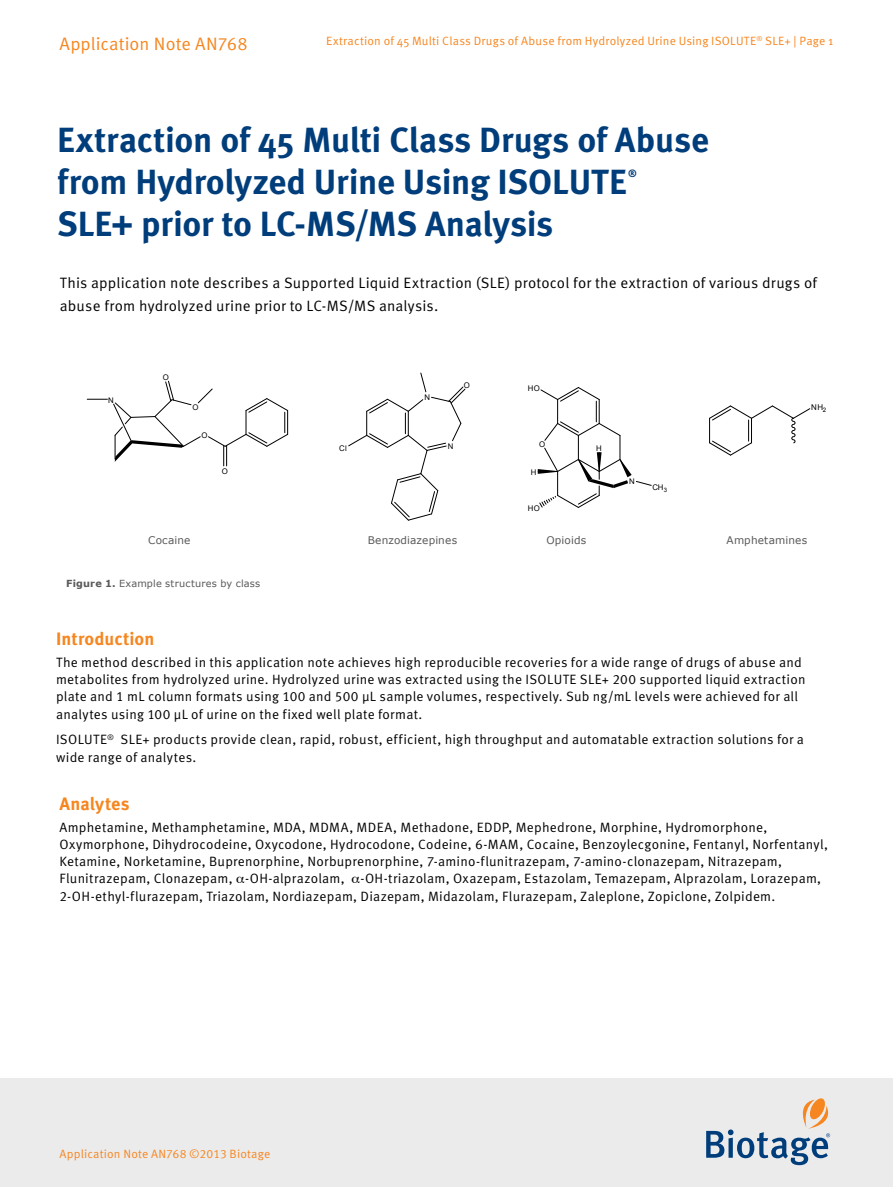
<style>
.page{position:relative;width:893px;height:1187px;background:#fff}
.page>*{position:absolute;margin:0;border:0;box-sizing:border-box;transform-origin:0 0}
.t1{font:700 34.95px/41.8px "Meta OT";letter-spacing:-.01em;color:#003d7b}
.t2{font:18px "Meta OT Norm";color:#f6861f}
.t3{font:700 18px "Meta OT";letter-spacing:.005em;color:#f6861f}
.t4{font:15px/22.5px "Meta OT Norm";letter-spacing:.01em;color:#000}
.t5{font:13.5px/17.2px "Meta OT Norm";letter-spacing:.015em;color:#000}
.t6{font:12px "Meta OT Norm";letter-spacing:.015em;color:#f6861f}
.t7{font:10.5px "Verdana";letter-spacing:.015em;color:#58595b}
.t8{font:700 10.5px "Meta OT";color:#003d7b}
.t9{font:9.75px "Verdana";letter-spacing:.02em;color:#58595b}
.t10{font:7.95px "Arial";color:#000}
.t11{font:7.8px "Arial";letter-spacing:.05em;color:#000}
.s1{font-weight:700}
</style>
<div class="page">
<div style="left:0;top:1078px;width:893px;height:108px;background:#ebebec"></div>
<svg style="left:706px;top:1098px;width:124px;height:67px"></svg>
<svg style="left:87px;top:399px;width:20px;height:1px"></svg>
<svg style="left:113px;top:380px;width:176px;height:86px"></svg>
<svg style="left:348px;top:372px;width:118px;height:149px"></svg>
<svg style="left:538px;top:387px;width:114px;height:121px"></svg>
<svg style="left:709px;top:405px;width:102px;height:51px"></svg>
<h2 class="t2" style="left:60px;top:33px;width:190px">Application Note AN768</h2>
<p class="t6" style="left:326px;top:34px;width:509px">Extraction of 45 Multi Class Drugs of Abuse from Hydrolyzed Urine Using ISOLUTE<sup>®</sup> SLE+ | Page 1</p>
<h1 class="t1" style="left:57px;top:120px;width:653px">Extraction of 45 Multi Class Drugs of Abuse from Hydrolyzed Urine Using ISOLUTE</h1>
<p class="t8" style="left:628px;top:167px;width:10px">®</p>
<h1 class="t1" style="left:57px;top:204px;width:498px">SLE+ prior to LC-MS/MS Analysis</h1>
<p class="t4" style="left:60px;top:272px;width:759px">This application note describes a Supported Liquid Extraction (SLE) protocol for the extraction of various drugs of abuse from hydrolyzed urine prior to LC-MS/MS analysis.</p>
<p class="t11" style="left:108px;top:395px;width:7px">N</p>
<p class="t11" style="left:163px;top:372px;width:8px">O</p>
<p class="t11" style="left:192px;top:402px;width:8px">O</p>
<p class="t11" style="left:201px;top:430px;width:8px">O</p>
<p class="t11" style="left:222px;top:466px;width:8px">O</p>
<p class="t11" style="left:339px;top:443px;width:9px">Cl</p>
<p class="t11" style="left:424px;top:392px;width:7px">N</p>
<p class="t11" style="left:464px;top:380px;width:8px">O</p>
<p class="t11" style="left:528px;top:383px;width:14px">HO</p>
<p class="t11" style="left:448px;top:440px;width:7px">N</p>
<p class="t11" style="left:539px;top:439px;width:8px">O</p>
<p class="t11" style="left:531px;top:467px;width:7px">H</p>
<p class="t11" style="left:528px;top:503px;width:14px">HO</p>
<p class="t11" style="left:596px;top:443px;width:7px">H</p>
<p class="t11" style="left:629px;top:476px;width:7px">N</p>
<p class="t11" style="left:652px;top:482px;width:16px">CH<sub>3</sub></p>
<p class="t10" style="left:811px;top:401px;width:16px">NH<sub>2</sub></p>
<p class="t7" style="left:148px;top:533px;width:44px">Cocaine</p>
<p class="t7" style="left:368px;top:533px;width:91px">Benzodiazepines</p>
<p class="t7" style="left:546px;top:533px;width:41px">Opioids</p>
<p class="t7" style="left:727px;top:533px;width:82px">Amphetamines</p>
<p class="t9" style="left:66px;top:577px;width:196px"><span class="s1">Figure 1.</span> Example structures by class</p>
<h2 class="t3" style="left:56px;top:628px;width:100px">Introduction</h2>
<p class="t5" style="left:56px;top:653px;width:751px">The method described in this application note achieves high reproducible recoveries for a wide range of drugs of abuse and metabolites from hydrolyzed urine. Hydrolyzed urine was extracted using the ISOLUTE SLE+ 200 supported liquid extraction plate and 1 mL column formats using 100 and 500 µL sample volumes, respectively. Sub ng/mL levels were achieved for all analytes using 100 µL of urine on the fixed well plate format.</p>
<p class="t5" style="left:56px;top:731px;width:749px">ISOLUTE<sup>®</sup> SLE+ products provide clean, rapid, robust, efficient, high throughput and automatable extraction solutions for a wide range of analytes.</p>
<h2 class="t3" style="left:60px;top:793px;width:72px">Analytes</h2>
<p class="t5" style="left:60px;top:818px;width:770px">Amphetamine, Methamphetamine, MDA, MDMA, MDEA, Methadone, EDDP, Mephedrone, Morphine, Hydromorphone, Oxymorphone, Dihydrocodeine, Oxycodone, Hydrocodone, Codeine, 6-MAM, Cocaine, Benzoylecgonine, Fentanyl, Norfentanyl, Ketamine, Norketamine, Buprenorphine, Norbuprenorphine, 7-amino-flunitrazepam, 7-amino-clonazepam, Nitrazepam, Flunitrazepam, Clonazepam, -OH-alprazolam, -OH-triazolam, Oxazepam, Estazolam, Temazepam, Alprazolam, Lorazepam, 2-OH-ethyl-flurazepam, Triazolam, Nordiazepam, Diazepam, Midazolam, Flurazepam, Zaleplone, Zopiclone, Zolpidem.</p>
<p class="t6" style="left:60px;top:1146px;width:212px">Application Note AN768 ©2013 Biotage</p>
</div>
